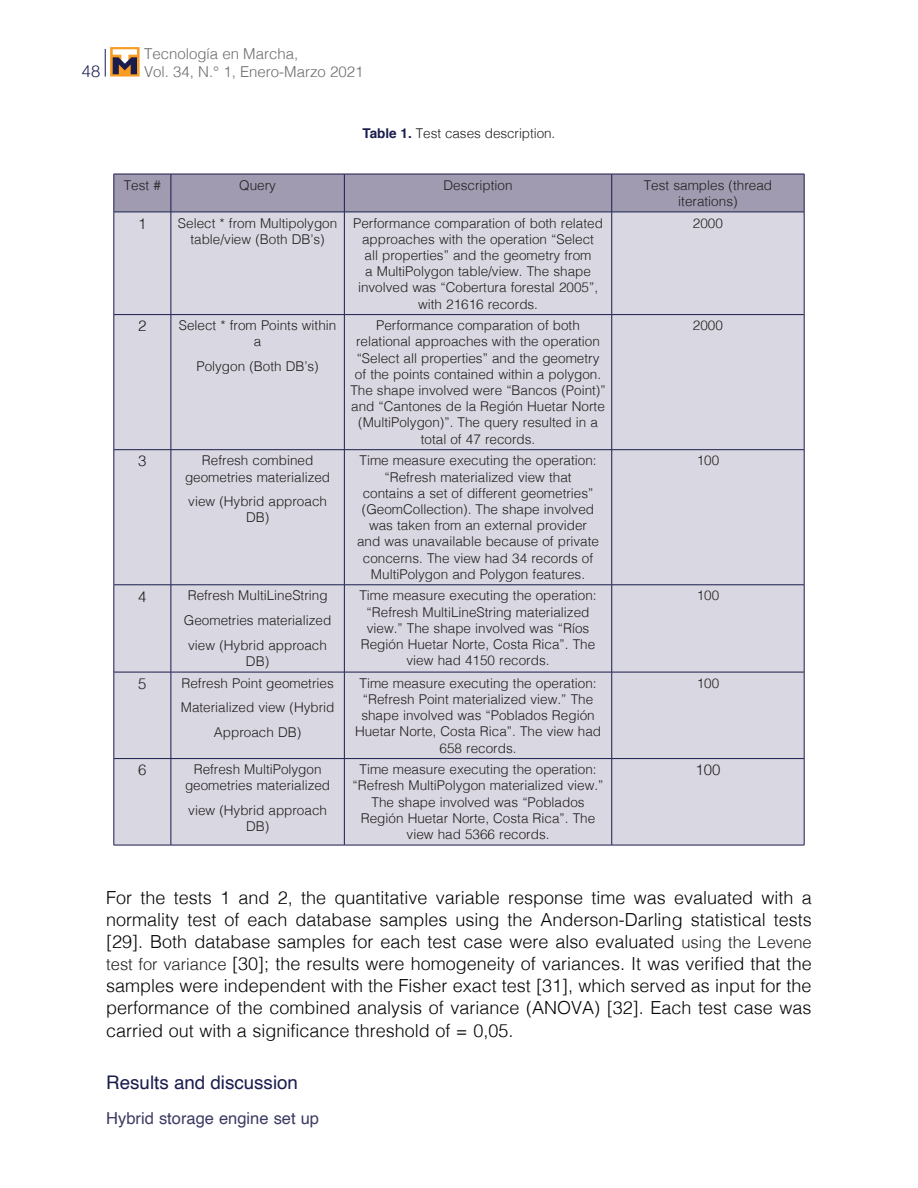
<style>
.page{position:relative;width:918px;height:1188px;background:#fff}
.page>*{position:absolute;margin:0;border:0;box-sizing:border-box;transform-origin:0 0}
.t1{font:18.75px "Helvetica";color:#1a1c4c}
.t2{font:300 18px/22.2px "Helvetica";color:#040503;text-align:justify}
.t3{font:16.5px "Helvetica";color:#3c3b62}
.t4{font:300 16.5px "Helvetica Neue";color:#1a1c4c}
.t5{font:300 15px "Helvetica";color:#6c6d70}
.t6{font:300 15px "Helvetica";color:#231f20}
.t7{font:300 13.5px/16.2px "Helvetica";color:#231f20;text-align:center}
.s1{font-weight:700;color:#1a1c4c}
.s2{font-size:16.5px;color:#231f20}
</style>
<div class="page">
<svg style="left:105px;top:49px;width:1px;height:28px"></svg>
<svg style="left:110px;top:47px;width:30px;height:30px"></svg>
<svg style="left:113px;top:49px;width:24px;height:25px"></svg>
<div style="left:115px;top:175px;width:689px;height:37px;background:#a09bb0"></div>
<div style="left:115px;top:213px;width:689px;height:632px;background:#d9d7e1"></div>
<hr style="left:114px;top:174px;width:57px;height:1px;background:#1a1c4c">
<hr style="left:114px;top:174px;width:1px;height:38px;background:#1a1c4c">
<hr style="left:171px;top:174px;width:173px;height:1px;background:#1a1c4c">
<hr style="left:171px;top:174px;width:1px;height:38px;background:#1a1c4c">
<hr style="left:344px;top:174px;width:268px;height:1px;background:#1a1c4c">
<hr style="left:344px;top:174px;width:1px;height:38px;background:#1a1c4c">
<hr style="left:612px;top:174px;width:192px;height:1px;background:#1a1c4c">
<hr style="left:611px;top:174px;width:1px;height:38px;background:#1a1c4c">
<hr style="left:804px;top:174px;width:1px;height:38px;background:#1a1c4c">
<hr style="left:114px;top:212px;width:57px;height:1px;background:#1a1c4c">
<hr style="left:114px;top:212px;width:1px;height:102px;background:#1a1c4c">
<hr style="left:171px;top:212px;width:173px;height:1px;background:#1a1c4c">
<hr style="left:171px;top:212px;width:1px;height:102px;background:#1a1c4c">
<hr style="left:344px;top:212px;width:268px;height:1px;background:#1a1c4c">
<hr style="left:344px;top:212px;width:1px;height:102px;background:#1a1c4c">
<hr style="left:612px;top:212px;width:192px;height:1px;background:#1a1c4c">
<hr style="left:611px;top:212px;width:1px;height:102px;background:#1a1c4c">
<hr style="left:804px;top:212px;width:1px;height:102px;background:#1a1c4c">
<hr style="left:114px;top:314px;width:57px;height:1px;background:#1a1c4c">
<hr style="left:114px;top:315px;width:1px;height:135px;background:#1a1c4c">
<hr style="left:171px;top:314px;width:173px;height:1px;background:#1a1c4c">
<hr style="left:171px;top:315px;width:1px;height:135px;background:#1a1c4c">
<hr style="left:344px;top:314px;width:268px;height:1px;background:#1a1c4c">
<hr style="left:344px;top:315px;width:1px;height:135px;background:#1a1c4c">
<hr style="left:612px;top:314px;width:192px;height:1px;background:#1a1c4c">
<hr style="left:611px;top:315px;width:1px;height:135px;background:#1a1c4c">
<hr style="left:804px;top:315px;width:1px;height:135px;background:#1a1c4c">
<hr style="left:114px;top:449px;width:57px;height:1px;background:#1a1c4c">
<hr style="left:114px;top:450px;width:1px;height:135px;background:#1a1c4c">
<hr style="left:171px;top:449px;width:173px;height:1px;background:#1a1c4c">
<hr style="left:171px;top:450px;width:1px;height:135px;background:#1a1c4c">
<hr style="left:344px;top:449px;width:268px;height:1px;background:#1a1c4c">
<hr style="left:344px;top:450px;width:1px;height:135px;background:#1a1c4c">
<hr style="left:612px;top:449px;width:192px;height:1px;background:#1a1c4c">
<hr style="left:611px;top:450px;width:1px;height:135px;background:#1a1c4c">
<hr style="left:804px;top:450px;width:1px;height:135px;background:#1a1c4c">
<hr style="left:114px;top:585px;width:57px;height:1px;background:#1a1c4c">
<hr style="left:114px;top:585px;width:1px;height:87px;background:#1a1c4c">
<hr style="left:171px;top:585px;width:173px;height:1px;background:#1a1c4c">
<hr style="left:171px;top:585px;width:1px;height:87px;background:#1a1c4c">
<hr style="left:344px;top:585px;width:268px;height:1px;background:#1a1c4c">
<hr style="left:344px;top:585px;width:1px;height:87px;background:#1a1c4c">
<hr style="left:612px;top:585px;width:192px;height:1px;background:#1a1c4c">
<hr style="left:611px;top:585px;width:1px;height:87px;background:#1a1c4c">
<hr style="left:804px;top:585px;width:1px;height:87px;background:#1a1c4c">
<hr style="left:114px;top:672px;width:57px;height:1px;background:#1a1c4c">
<hr style="left:114px;top:672px;width:1px;height:86px;background:#1a1c4c">
<hr style="left:171px;top:672px;width:173px;height:1px;background:#1a1c4c">
<hr style="left:171px;top:672px;width:1px;height:86px;background:#1a1c4c">
<hr style="left:344px;top:672px;width:268px;height:1px;background:#1a1c4c">
<hr style="left:344px;top:672px;width:1px;height:86px;background:#1a1c4c">
<hr style="left:612px;top:672px;width:192px;height:1px;background:#1a1c4c">
<hr style="left:611px;top:672px;width:1px;height:86px;background:#1a1c4c">
<hr style="left:804px;top:672px;width:1px;height:86px;background:#1a1c4c">
<hr style="left:114px;top:758px;width:57px;height:1px;background:#1a1c4c">
<hr style="left:114px;top:759px;width:1px;height:86px;background:#1a1c4c">
<hr style="left:171px;top:758px;width:173px;height:1px;background:#1a1c4c">
<hr style="left:171px;top:759px;width:1px;height:86px;background:#1a1c4c">
<hr style="left:344px;top:758px;width:268px;height:1px;background:#1a1c4c">
<hr style="left:344px;top:759px;width:1px;height:86px;background:#1a1c4c">
<hr style="left:612px;top:758px;width:192px;height:1px;background:#1a1c4c">
<hr style="left:611px;top:759px;width:1px;height:86px;background:#1a1c4c">
<hr style="left:804px;top:759px;width:1px;height:86px;background:#1a1c4c">
<hr style="left:114px;top:845px;width:57px;height:1px;background:#1a1c4c">
<hr style="left:171px;top:845px;width:173px;height:1px;background:#1a1c4c">
<hr style="left:344px;top:845px;width:268px;height:1px;background:#1a1c4c">
<hr style="left:612px;top:845px;width:192px;height:1px;background:#1a1c4c">
<p class="t5" style="left:144px;top:40px;width:156px">Tecnología en Marcha,</p>
<p class="t4" style="left:82px;top:57px;width:20px">48</p>
<p class="t5" style="left:144px;top:58px;width:221px">Vol. 34, N.° 1, Enero-Marzo 2021</p>
<p class="t7" style="left:363px;top:124px;width:194px"><span class="s1">Table 1.</span> Test cases description.</p>
<p class="t7" style="left:124px;top:176px;width:39px">Test #</p>
<p class="t7" style="left:239px;top:176px;width:38px">Query</p>
<p class="t7" style="left:444px;top:176px;width:71px">Description</p>
<p class="t7" style="left:644px;top:176px;width:130px">Test samples (thread iterations)</p>
<p class="t6" style="left:138px;top:211px;width:10px">1</p>
<p class="t7" style="left:178px;top:214px;width:161px">Select * from Multipolygon table/view (Both DB’s)</p>
<p class="t7" style="left:353px;top:214px;width:251px">Performance comparation of both related approaches with the operation “Select<br>all properties” and the geometry from<br>a MultiPolygon table/view. The shape involved was “Cobertura forestal 2005”, with 21616 records.</p>
<p class="t7" style="left:693px;top:214px;width:32px">2000</p>
<p class="t6" style="left:138px;top:313px;width:10px">2</p>
<p class="t7" style="left:179px;top:316px;width:159px">Select * from Points within a</p>
<p class="t7" style="left:196px;top:357px;width:124px">Polygon (Both DB’s)</p>
<p class="t7" style="left:350px;top:316px;width:257px">Performance comparation of both relational approaches with the operation “Select all properties” and the geometry of the points contained within a polygon.<br>The shape involved were “Bancos (Point)” and “Cantones de la Región Huetar Norte (MultiPolygon)”. The query resulted in a total of 47 records.</p>
<p class="t7" style="left:693px;top:316px;width:32px">2000</p>
<p class="t6" style="left:138px;top:448px;width:10px">3</p>
<p class="t7" style="left:185px;top:452px;width:147px">Refresh combined geometries materialized</p>
<p class="t7" style="left:188px;top:492px;width:140px">view (Hybrid approach<br>DB)</p>
<p class="t6" style="left:138px;top:583px;width:10px">4</p>
<p class="t7" style="left:184px;top:582px;width:149px;line-height:24.8px">Refresh MultiLineString<br>Geometries materialized view (Hybrid approach</p>
<p class="t7" style="left:246px;top:652px;width:25px">DB)</p>
<p class="t7" style="left:357px;top:452px;width:243px">Time measure executing the operation: “Refresh materialized view that<br>contains a set of different geometries” (GeomCollection). The shape involved was taken from an external provider and was unavailable because of private concerns. The view had 34 records of MultiPolygon and Polygon features.</p>
<p class="t7" style="left:697px;top:452px;width:24px">100</p>
<p class="t7" style="left:359px;top:587px;width:239px">Time measure executing the operation: “Refresh MultiLineString materialized view.” The shape involved was “Ríos Región Huetar Norte, Costa Rica”. The view had 4150 records.</p>
<p class="t7" style="left:697px;top:587px;width:24px">100</p>
<p class="t6" style="left:138px;top:671px;width:10px">5</p>
<p class="t7" style="left:181px;top:670px;width:155px;line-height:24.8px">Refresh Point geometries<br>Materialized view (Hybrid<br>Approach DB)</p>
<p class="t7" style="left:355px;top:674px;width:248px">Time measure executing the operation: “Refresh Point materialized view.” The shape involved was “Poblados Región Huetar Norte, Costa Rica”. The view had 658 records.</p>
<p class="t7" style="left:697px;top:674px;width:24px">100</p>
<p class="t6" style="left:138px;top:757px;width:10px">6</p>
<p class="t7" style="left:185px;top:760px;width:147px">Refresh MultiPolygon geometries materialized</p>
<p class="t7" style="left:188px;top:801px;width:140px">view (Hybrid approach<br>DB)</p>
<p class="t7" style="left:353px;top:760px;width:252px">Time measure executing the operation: “Refresh MultiPolygon materialized view.” The shape involved was “Poblados Región Huetar Norte, Costa Rica”. The view had 5366 records.</p>
<p class="t6" style="left:695px;top:757px;width:27px">100</p>
<p class="t2" style="left:106px;top:885px;width:707px">For the tests 1 and 2, the quantitative variable response time was evaluated with a normality test of each database samples using the Anderson-Darling statistical tests [29]. Both database samples for each test case were also evaluated <span class="s2">using the Levene test for variance</span> [30]; the results were homogeneity of variances. It was verified that the samples were independent with the Fisher exact test [31], which served as input for the performance of the combined analysis of variance (ANOVA) [32]. Each test case was carried out with a significance threshold of = 0,05.</p>
<h1 class="t1" style="left:106px;top:1068px;width:193px">Results and discussion</h1>
<p class="t3" style="left:106px;top:1106px;width:214px">Hybrid storage engine set up</p>
</div>
